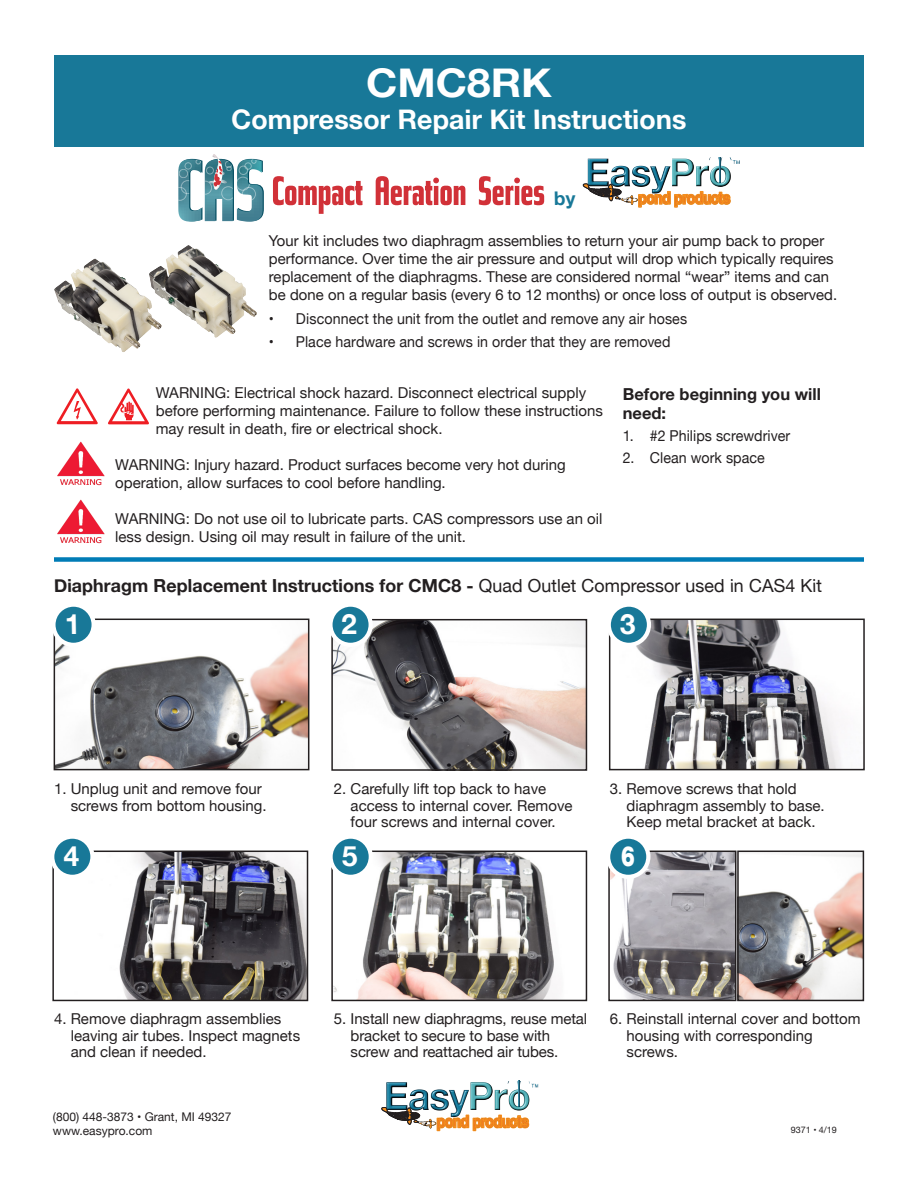
<style>
.page{position:relative;width:918px;height:1188px;background:#fff}
.page>*{position:absolute;margin:0;border:0;box-sizing:border-box;transform-origin:0 0}
.t1{font:700 39.6px "Helvetica Neue";color:#fff;scale:1.07 1}
.Subhead{font:700 27.9px "Helvetica Neue";color:#fff}
.Subhead-2{font:900 27.9px "Helvetica Neue";color:#fff;scale:.75 1}
.Hanging_Indent{font:700 27px "Helvetica Neue";color:#fff}
.Hanging_Indent-2{font:700 18.9px "Helvetica Neue";color:#187898}
.Subhead-3{font:700 18px "Helvetica Neue";color:#231f20}
.t2{font:700 16.5px/19.8px "Helvetica Neue";color:#231f20}
.Subhead_1{font:15px/16.5px "Helvetica Neue";color:#231f20}
.Body_Text{font:15px/18px "Helvetica Neue";color:#231f20}
.Body_Text-2{font:15px/18px "Helvetica Neue";letter-spacing:-.02em;color:#231f20}
.Hanging_indent{font:15px "Helvetica Neue";letter-spacing:.005em;color:#231f20;scale:.95 1}
.t3{font:12px "Helvetica Neue";color:#231f20}
.t4{font:9px "Helvetica Neue";color:#231f20}
.s1{font-weight:400}
</style>
<div class="page">
<svg style="left:57px;top:388px;width:41px;height:36px"></svg>
<svg style="left:108px;top:388px;width:41px;height:36px"></svg>
<img style="left:57px;top:441px;width:48px;height:45px">
<img style="left:57px;top:499px;width:48px;height:45px">
<img style="left:149px;top:247px;width:64px;height:87px">
<img style="left:636px;top:622px;width:206px;height:145px">
<div style="left:609px;top:619px;width:256px;height:151px;border:2px solid #231f20"></div>
<div style="left:609px;top:605px;width:40px;height:40px;background:#187898;border-radius:50%"></div>
<div style="left:607px;top:603px;width:44px;height:44px;border:4px solid #fff;border-radius:50%"></div>
<img style="left:57px;top:632px;width:249px;height:135px">
<div style="left:54px;top:619px;width:255px;height:151px;border:2px solid #231f20"></div>
<div style="left:53px;top:605px;width:41px;height:40px;background:#187898;border-radius:50%"></div>
<div style="left:51px;top:603px;width:45px;height:44px;border:4px solid #fff;border-radius:50%"></div>
<img style="left:334px;top:622px;width:250px;height:146px">
<div style="left:331px;top:619px;width:256px;height:152px;border:2px solid #231f20"></div>
<div style="left:330px;top:605px;width:41px;height:40px;background:#187898;border-radius:50%"></div>
<div style="left:328px;top:603px;width:45px;height:44px;border:4px solid #fff;border-radius:50%"></div>
<img style="left:740px;top:854px;width:121px;height:144px">
<div style="left:737px;top:851px;width:127px;height:150px;border:2px solid #231f20"></div>
<img style="left:611px;top:854px;width:122px;height:144px">
<div style="left:608px;top:851px;width:128px;height:150px;border:2px solid #231f20"></div>
<div style="left:608px;top:837px;width:40px;height:40px;background:#187898;border-radius:50%"></div>
<div style="left:606px;top:835px;width:44px;height:44px;border:4px solid #fff;border-radius:50%"></div>
<img style="left:119px;top:854px;width:186px;height:144px">
<div style="left:52px;top:851px;width:256px;height:150px;border:2px solid #231f20"></div>
<div style="left:52px;top:837px;width:40px;height:40px;background:#187898;border-radius:50%"></div>
<div style="left:50px;top:835px;width:45px;height:44px;border:4px solid #fff;border-radius:50%"></div>
<img style="left:334px;top:854px;width:220px;height:144px">
<div style="left:331px;top:851px;width:256px;height:150px;border:2px solid #231f20"></div>
<div style="left:331px;top:837px;width:40px;height:40px;background:#187898;border-radius:50%"></div>
<div style="left:328px;top:835px;width:45px;height:44px;border:4px solid #fff;border-radius:50%"></div>
<div style="left:54px;top:55px;width:810px;height:92px;background:#187898"></div>
<svg style="left:178px;top:154px;width:86px;height:68px"></svg>
<svg style="left:273px;top:176px;width:89px;height:38px"></svg>
<svg style="left:376px;top:176px;width:89px;height:29px"></svg>
<svg style="left:479px;top:176px;width:65px;height:29px"></svg>
<img style="left:583px;top:157px;width:157px;height:50px">
<div style="left:54px;top:557px;width:810px;height:5px;background:#007cb6"></div>
<img style="left:381px;top:1081px;width:157px;height:50px">
<p class="t1" style="left:366px;top:52px;width:175px">CMC8RK</p>
<p class="Hanging_Indent" style="left:231px;top:99px;width:457px">Compressor Repair Kit Instructions</p>
<p class="Hanging_Indent-2" style="left:554px;top:184px;width:23px">by</p>
<p class="Body_Text-2" style="left:269px;top:233px;width:570px">Your kit includes two diaphragm assemblies to return your air pump back to proper performance. Over time the air pressure and output will drop which typically requires replacement of the diaphragms. These are considered normal “wear” items and can be done on a regular basis (every 6 to 12 months) or once loss of output is observed.</p>
<p class="Hanging_indent" style="left:269px;top:308px;width:442px">• Disconnect the unit from the outlet and remove any air hoses</p>
<p class="Hanging_indent" style="left:269px;top:331px;width:424px">• Place hardware and screws in order that they are removed</p>
<p class="Body_Text" style="left:156px;top:384px;width:449px">WARNING: Electrical shock hazard. Disconnect electrical supply before performing maintenance. Failure to follow these instructions may result in death, fire or electrical shock.</p>
<p class="Body_Text" style="left:115px;top:456px;width:452px">WARNING: Injury hazard. Product surfaces become very hot during operation, allow surfaces to cool before handling.</p>
<p class="Body_Text" style="left:115px;top:510px;width:489px">WARNING: Do not use oil to lubricate parts. CAS compressors use an oil less design. Using oil may result in failure of the unit.</p>
<p class="t2" style="left:623px;top:384px;width:200px">Before beginning you will need:</p>
<p class="Hanging_indent" style="left:623px;top:425px;width:178px">1. #2 Philips screwdriver</p>
<p class="Hanging_indent" style="left:623px;top:447px;width:151px">2. Clean work space</p>
<p class="Subhead-3" style="left:54px;top:572px;width:770px">Diaphragm Replacement Instructions for CMC8 - <span class="s1">Quad Outlet Compressor used in CAS4 Kit</span></p>
<p class="Subhead" style="left:65px;top:602px;width:18px">1</p>
<p class="Subhead" style="left:342px;top:602px;width:18px">2</p>
<p class="Subhead" style="left:620px;top:602px;width:18px">3</p>
<p class="Subhead_1" style="left:71px;top:781px;width:197px;text-indent:-17px">1. Unplug unit and remove four screws from bottom housing.</p>
<p class="Subhead" style="left:64px;top:834px;width:18px">4</p>
<p class="Subhead_1" style="left:351px;top:781px;width:223px;text-indent:-17px">2. Carefully lift top back to have access to internal cover. Remove four screws and internal cover.</p>
<p class="Subhead" style="left:342px;top:834px;width:18px">5</p>
<p class="Subhead_1" style="left:627px;top:781px;width:200px;text-indent:-17px">3. Remove screws that hold diaphragm assembly to base.</p>
<p class="Subhead_1" style="left:627px;top:814px;width:190px">Keep metal bracket at back.</p>
<p class="Subhead-2" style="left:621px;top:839px;width:21px">6</p>
<p class="Subhead_1" style="left:71px;top:1012px;width:231px;text-indent:-17px">4. Remove diaphragm assemblies leaving air tubes. Inspect magnets and clean if needed.</p>
<p class="Subhead_1" style="left:351px;top:1012px;width:238px;text-indent:-17px">5. Install new diaphragms, reuse metal bracket to secure to base with screw and reattached air tubes.</p>
<p class="Subhead_1" style="left:627px;top:1012px;width:235px;text-indent:-17px">6. Reinstall internal cover and bottom housing with corresponding screws.</p>
<p class="t3" style="left:53px;top:1108px;width:180px">(800) 448-3873 • Grant, MI 49327</p>
<p class="t3" style="left:53px;top:1122px;width:101px">www.easypro.com</p>
<p class="t4" style="left:791px;top:1124px;width:48px">9371 • 4/19</p>
</div>
